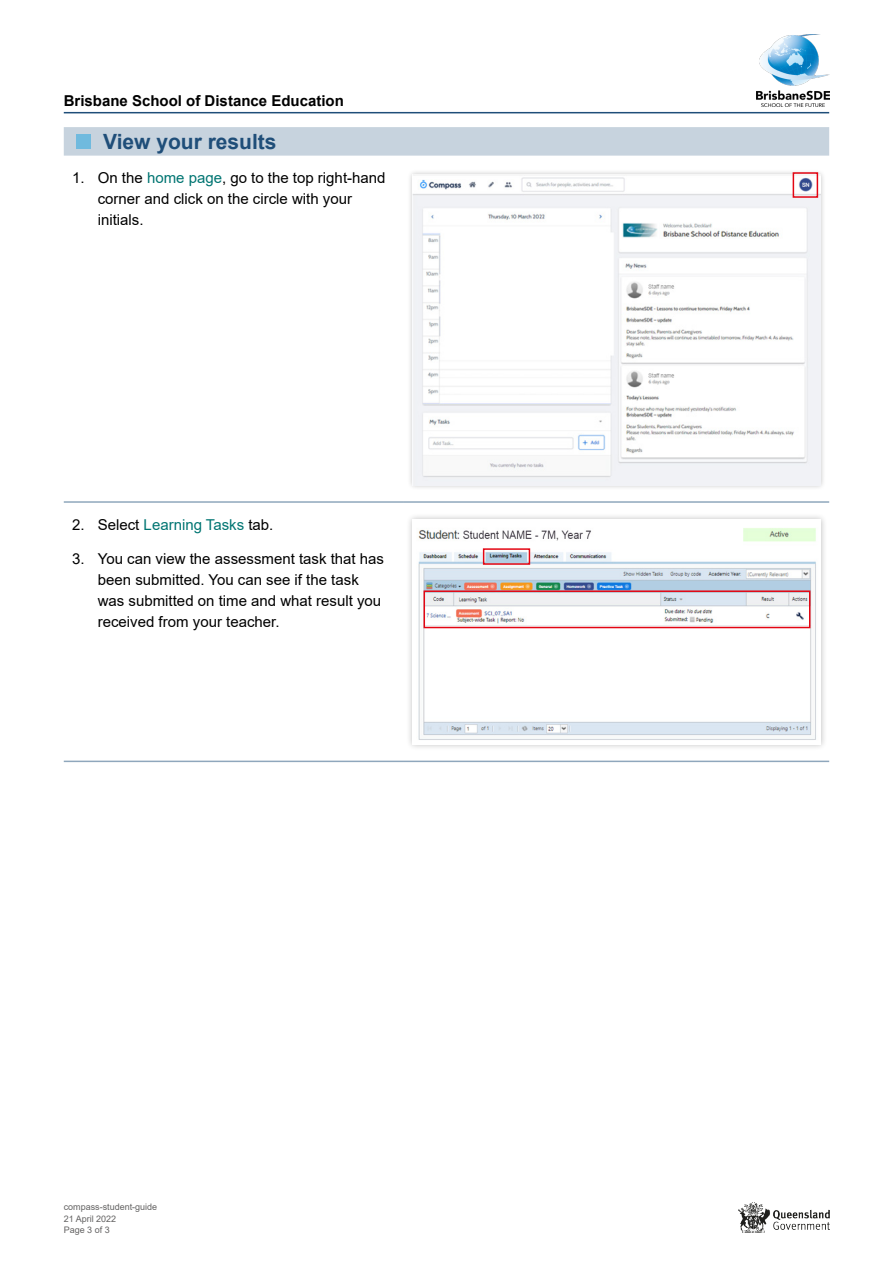
<style>
.page{position:relative;width:893px;height:1263px;background:#fff}
.page>*{position:absolute;margin:0;border:0;box-sizing:border-box;transform-origin:0 0}
.Contents{font:700 21px "Arial";color:#1f4e79}
.t1{font:15px/21px "Arial";color:#000}
.t2{font:700 15px "Arial";color:#000}
.t3{font:15px "Arial";color:#007572}
.t4{font:9px "Arial";color:#646363}
.s1{color:#007572}
.s2{color:#000}
</style>
<div class="page">
<img style="left:757px;top:34px;width:72px;height:72px">
<hr style="left:64px;top:112px;width:765px;height:1px;background:#1f4e79">
<img style="left:738px;top:1203px;width:91px;height:29px">
<div style="left:64px;top:127px;width:765px;height:29px;background:#c7d3de"></div>
<div style="left:77px;top:134px;width:14px;height:15px;background:#70bade"></div>
<hr style="left:64px;top:501px;width:340px;height:2px;background:#8fa7bc">
<hr style="left:404px;top:501px;width:425px;height:2px;background:#8fa7bc">
<hr style="left:64px;top:761px;width:340px;height:1px;background:#8fa7bc">
<hr style="left:404px;top:761px;width:425px;height:1px;background:#8fa7bc">
<div style="left:407px;top:169px;width:419px;height:322px;background:#000;opacity:.25"></div>
<img style="left:412px;top:175px;width:409px;height:310px">
<div style="left:793px;top:172px;width:25px;height:26px;border:2px solid #e30613"></div>
<div style="left:406px;top:512px;width:421px;height:239px;background:#000;opacity:.25"></div>
<img style="left:412px;top:519px;width:409px;height:225px">
<div style="left:483px;top:548px;width:47px;height:17px;border:2px solid #e30613"></div>
<div style="left:423px;top:590px;width:387px;height:38px;border:2px solid #e30613"></div>
<p class="t2" style="left:64px;top:90px;width:282px">Brisbane School of Distance Education</p>
<p class="Contents" style="left:103px;top:127px;width:175px">View your results</p>
<p class="t1" style="left:98px;top:167px;width:289px;text-indent:-26px">1. On the <span class="s1">home page</span>, go to the top right-hand corner and click on the circle with your initials.</p>
<p class="t3" style="left:72px;top:514px;width:200px"><span class="s2">2. Select</span> Learning Tasks <span class="s2">tab.</span></p>
<p class="t1" style="left:98px;top:548px;width:288px;text-indent:-26px">3. You can view the assessment task that has been submitted. You can see if the task was submitted on time and what result you received from your teacher.</p>
<p class="t4" style="left:64px;top:1201px;width:95px">compass-student-guide</p>
<p class="t4" style="left:64px;top:1224px;width:48px">Page 3 of 3</p>
<p class="t4" style="left:64px;top:1212px;width:54px">21 April 2022</p>
</div>
